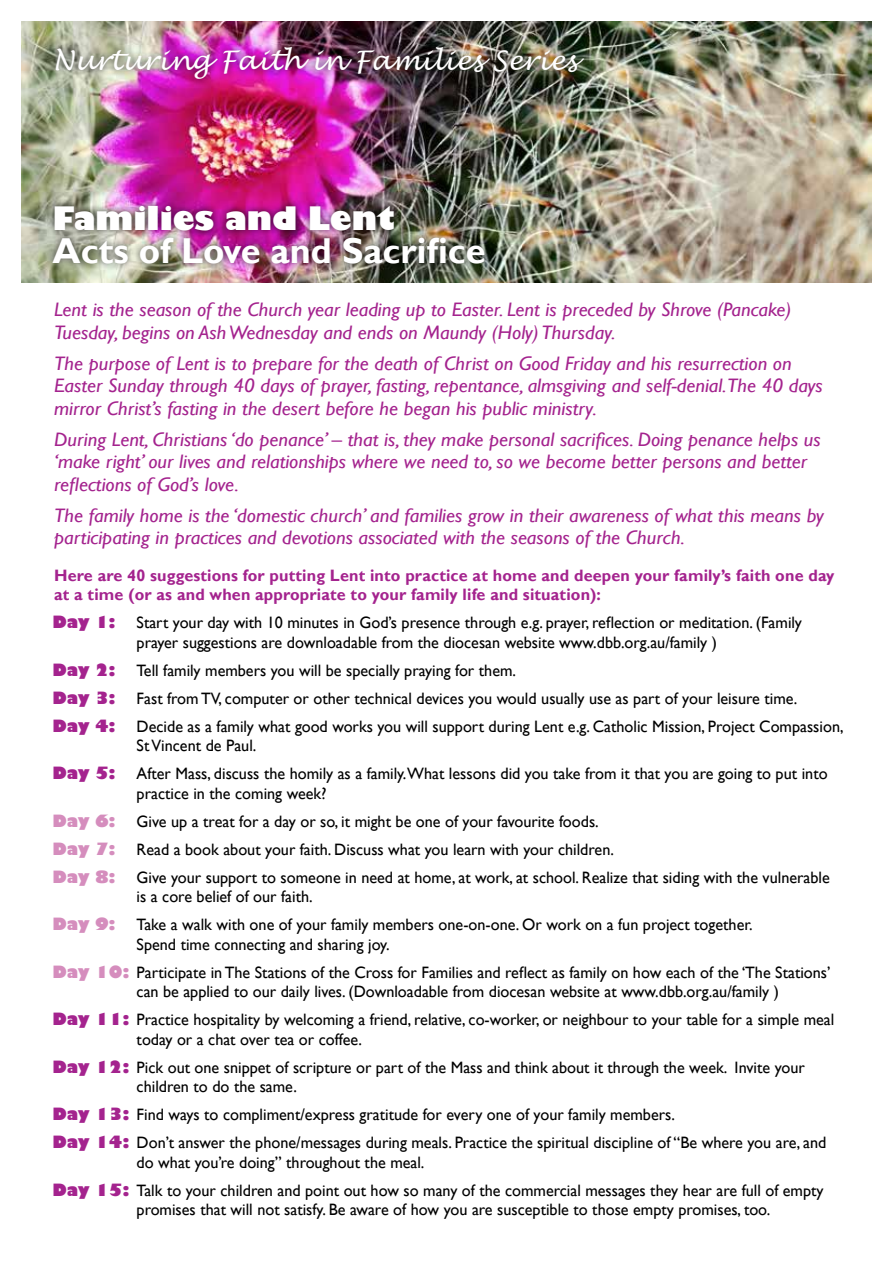
<style>
.page{position:relative;width:893px;height:1263px;background:#fff}
.page>*{position:absolute;margin:0;border:0;box-sizing:border-box;transform-origin:0 0}
.t1{font:700 36px "Gill Sans";color:#fff}
.t2{font:800 31.5px "Gill Sans";color:#fff}
.t3{font:italic 27px "Lucida Handwriting";color:#fff}
.t4{font:italic 19.5px/22.5px "Gill Sans";color:#a4238e;scale:1.05 1}
.t5{font:16.5px/19.5px "Gill Sans";color:#000}
.t6{font:700 16.5px/19.5px "Gill Sans";letter-spacing:.01em;color:#a4238e}
.t7{font:800 16.5px "Gill Sans";letter-spacing:-.02em;color:#a4238e}
.t8{font:800 16.5px "Gill Sans";letter-spacing:-.02em;color:#d58dbd}
.s1{font-weight:800;color:#d58dbd}
.s2{font-weight:800;color:#a4238e}
</style>
<div class="page">
<img style="left:21px;top:21px;width:851px;height:262px">
<div style="left:48px;top:38px;width:543px;height:48px;background:#000;opacity:.75"></div>
<div style="left:45px;top:198px;width:447px;height:73px;background:#000;opacity:.75"></div>
<h3 class="t3" style="left:53px;top:44px;width:526px">Nurturing Faith in Families Series</h3>
<h2 class="t2" style="left:53px;top:199px;width:344px">Families and Lent</h2>
<h1 class="t1" style="left:53px;top:229px;width:435px">Acts of Love and Sacrifice</h1>
<p class="t4" style="left:54px;top:299px;width:704px">Lent is the season of the Church year leading up to Easter. Lent is preceded by Shrove (Pancake)<br>Tuesday, begins on Ash Wednesday and ends on Maundy (Holy) Thursday.</p>
<p class="t4" style="left:54px;top:352px;width:734px">The purpose of Lent is to prepare for the death of Christ on Good Friday and his resurrection on<br>Easter Sunday through 40 days of prayer, fasting, repentance, almsgiving and self-denial.The 40 days mirror Christ’s fasting in the desert before he began his public ministry.</p>
<p class="t4" style="left:54px;top:428px;width:732px">During Lent, Christians ‘do penance’ – that is, they make personal sacrifices. Doing penance helps us ‘make right’ our lives and relationships where we need to, so we become better persons and better reflections of God’s love.</p>
<p class="t4" style="left:54px;top:504px;width:734px">The family home is the ‘domestic church’ and families grow in their awareness of what this means by participating in practices and devotions associated with the seasons of the Church.</p>
<p class="t6" style="left:54px;top:566px;width:782px">Here are 40 suggestions for putting Lent into practice at home and deepen your family’s faith one day at a time (or as and when appropriate to your family life and situation):</p>
<p class="t7" style="left:53px;top:612px;width:64px">Day 1:</p>
<p class="t5" style="left:137px;top:613px;width:667px">Start your day with 10 minutes in God’s presence through e.g. prayer, reflection or meditation. (Family prayer suggestions are downloadable from the diocesan website www.dbb.org.au/family )</p>
<p class="t7" style="left:53px;top:659px;width:64px">Day 2:</p>
<p class="t5" style="left:137px;top:661px;width:381px">Tell family members you will be specially praying for them.</p>
<p class="t7" style="left:53px;top:687px;width:64px">Day 3:</p>
<p class="t5" style="left:137px;top:689px;width:662px">Fast fromTV, computer or other technical devices you would usually use as part of your leisure time.</p>
<p class="t7" style="left:53px;top:715px;width:64px">Day 4:</p>
<p class="t5" style="left:137px;top:717px;width:708px">Decide as a family what good works you will support during Lent e.g. Catholic Mission, Project Compassion,<br>StVincent de Paul.</p>
<p class="t7" style="left:53px;top:763px;width:64px">Day 5:</p>
<p class="t5" style="left:137px;top:764px;width:692px">After Mass, discuss the homily as a family.What lessons did you take from it that you are going to put into practice in the coming week?</p>
<p class="t8" style="left:53px;top:810px;width:64px">Day 6:</p>
<p class="t5" style="left:137px;top:812px;width:464px">Give up a treat for a day or so, it might be one of your favourite foods.</p>
<p class="t8" style="left:53px;top:838px;width:64px">Day 7:</p>
<p class="t5" style="left:137px;top:840px;width:479px">Read a book about your faith. Discuss what you learn with your children.</p>
<p class="t8" style="left:53px;top:866px;width:64px">Day 8:</p>
<p class="t5" style="left:137px;top:868px;width:695px">Give your support to someone in need at home, at work, at school. Realize that siding with the vulnerable is a core belief of our faith.</p>
<p class="t8" style="left:53px;top:914px;width:64px">Day 9:</p>
<p class="t5" style="left:137px;top:915px;width:618px">Take a walk with one of your family members one-on-one. Or work on a fun project together.<br>Spend time connecting and sharing joy.</p>
<p class="t5" style="left:137px;top:963px;width:696px;text-indent:-84px"><span class="s1">Day 10:</span> Participate in The Stations of the Cross for Families and reflect as family on how each of the ‘The Stations’ can be applied to our daily lives. (Downloadable from diocesan website at www.dbb.org.au/family )</p>
<p class="t5" style="left:137px;top:1010px;width:699px;text-indent:-84px"><span class="s2">Day 11:</span> Practice hospitality by welcoming a friend, relative, co-worker, or neighbour to your table for a simple meal today or a chat over tea or coffee.</p>
<p class="t5" style="left:137px;top:1058px;width:670px;text-indent:-84px"><span class="s2">Day 12:</span> Pick out one snippet of scripture or part of the Mass and think about it through the week. Invite your children to do the same.</p>
<p class="t5" style="left:53px;top:1101px;width:775px;line-height:28px"><span class="s2">Day 13:</span> Find ways to compliment/express gratitude for every one of your family members.<br><span class="s2">Day 14:</span> Don’t answer the phone/messages during meals. Practice the spiritual discipline of “Be where you are, and</p>
<p class="t5" style="left:53px;top:1148px;width:772px;line-height:28px;text-indent:84px">do what you’re doing” throughout the meal.<br><span class="s2">Day 15:</span> Talk to your children and point out how so many of the commercial messages they hear are full of empty</p>
<p class="t5" style="left:137px;top:1200px;width:635px">promises that will not satisfy. Be aware of how you are susceptible to those empty promises, too.</p>
</div>
